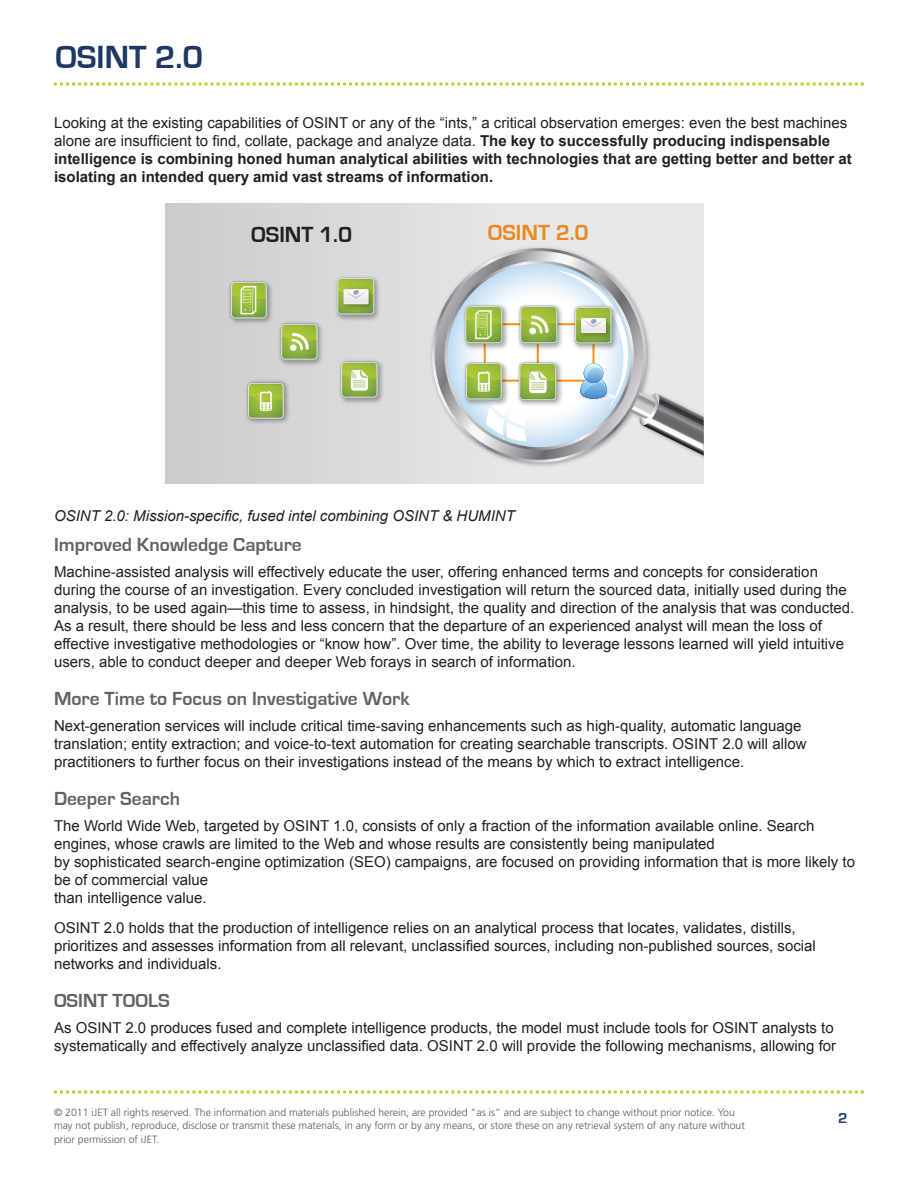
<style>
.page{position:relative;width:918px;height:1188px;background:#fff}
.page>*{position:absolute;margin:0;border:0;box-sizing:border-box;transform-origin:0 0}
.t1{font:700 33px "Eurostile";color:#1f3765}
.t2{font:700 22.65px "Eurostile";color:#231f20}
.t3{font:700 22.65px "Eurostile";color:#ea8923}
.t4{font:700 19.5px "Eurostile";color:#636366}
.t5{font:15px/18px "Arial";color:#231f20}
.t6{font:700 15px/18px "Arial";color:#231f20}
.t7{font:italic 15px "Arial";color:#231f20}
.t8{font:700 15px "Eurostile";color:#1f3765}
.t9{font:300 10.5px/13.5px "Frutiger LT Std";color:#57585a}
.t10{font:700 condensed 6.75px "Myriad Pro";color:#27398e;scale:1.32 1}
.s1{font-weight:400}
</style>
<div class="page">
<svg style="left:54px;top:83px;width:810px;height:3px"></svg>
<svg style="left:54px;top:1090px;width:810px;height:4px"></svg>
<div style="left:165px;top:203px;width:539px;height:281px;background:linear-gradient(to right,#cdced0,#eeeff0)"></div>
<div style="left:428px;top:244px;width:276px;height:240px;background:#e7e8e9"></div>
<div style="left:419px;top:248px;width:241px;height:228px;background:#e2e3e5"></div>
<svg style="left:422px;top:251px;width:234px;height:222px;background:#dddee0"></svg>
<img style="left:225px;top:277px;width:51px;height:50px">
<img style="left:225px;top:276px;width:49px;height:49px">
<img style="left:336px;top:357px;width:50px;height:49px">
<img style="left:335px;top:355px;width:49px;height:50px">
<img style="left:276px;top:318px;width:50px;height:50px">
<img style="left:275px;top:317px;width:49px;height:50px">
<svg style="left:433px;top:261px;width:271px;height:201px"></svg>
<img style="left:332px;top:273px;width:51px;height:50px">
<img style="left:331px;top:271px;width:50px;height:51px">
<img style="left:339px;top:285px;width:37px;height:27px">
<svg style="left:344px;top:289px;width:24px;height:15px"></svg>
<img style="left:461px;top:358px;width:50px;height:50px">
<img style="left:459px;top:357px;width:50px;height:49px">
<img style="left:242px;top:377px;width:51px;height:50px">
<img style="left:242px;top:376px;width:49px;height:50px">
<h1 class="t1" style="left:56px;top:39px;width:149px">OSINT 2.0</h1>
<p class="t6" style="left:54px;top:114px;width:799px"><span class="s1">Looking at the existing capabilities of OSINT or any of the “ints,” a critical observation emerges: even the best machines alone are insufficient to find, collate, package and analyze data.</span> The key to successfully producing indispensable intelligence is combining honed human analytical abilities with technologies that are getting better and better at isolating an intended query amid vast streams of information.</p>
<h2 class="t2" style="left:251px;top:222px;width:103px">OSINT 1.0</h2>
<h2 class="t3" style="left:488px;top:221px;width:103px">OSINT 2.0</h2>
<p class="t10" style="left:354px;top:288px;width:6px">@</p>
<p class="t10" style="left:591px;top:317px;width:6px">@</p>
<p class="t7" style="left:54px;top:506px;width:462px">OSINT 2.0: Mission-specific, fused intel combining OSINT &amp; HUMINT</p>
<h3 class="t4" style="left:54px;top:534px;width:249px">Improved Knowledge Capture</h3>
<p class="t5" style="left:54px;top:563px;width:802px">Machine-assisted analysis will effectively educate the user, offering enhanced terms and concepts for consideration during the course of an investigation. Every concluded investigation will return the sourced data, initially used during the analysis, to be used again—this time to assess, in hindsight, the quality and direction of the analysis that was conducted.<br>As a result, there should be less and less concern that the departure of an experienced analyst will mean the loss of effective investigative methodologies or “know how”. Over time, the ability to leverage lessons learned will yield intuitive users, able to conduct deeper and deeper Web forays in search of information.</p>
<h3 class="t4" style="left:54px;top:688px;width:357px">More Time to Focus on Investigative Work</h3>
<p class="t5" style="left:54px;top:717px;width:754px">Next-generation services will include critical time-saving enhancements such as high-quality, automatic language translation; entity extraction; and voice-to-text automation for creating searchable transcripts. OSINT 2.0 will allow practitioners to further focus on their investigations instead of the means by which to extract intelligence.</p>
<h3 class="t4" style="left:54px;top:788px;width:128px">Deeper Search</h3>
<p class="t5" style="left:54px;top:817px;width:803px">The World Wide Web, targeted by OSINT 1.0, consists of only a fraction of the information available online. Search engines, whose crawls are limited to the Web and whose results are consistently being manipulated<br>by sophisticated search-engine optimization (SEO) campaigns, are focused on providing information that is more likely to be of commercial value<br>than intelligence value.</p>
<p class="t5" style="left:54px;top:919px;width:763px">OSINT 2.0 holds that the production of intelligence relies on an analytical process that locates, validates, distills, prioritizes and assesses information from all relevant, unclassified sources, including non-published sources, social networks and individuals.</p>
<h3 class="t4" style="left:54px;top:990px;width:117px">OSINT TOOLS</h3>
<p class="t5" style="left:54px;top:1019px;width:784px">As OSINT 2.0 produces fused and complete intelligence products, the model must include tools for OSINT analysts to systematically and effectively analyze unclassified data. OSINT 2.0 will provide the following mechanisms, allowing for</p>
<p class="t9" style="left:54px;top:1106px;width:692px">© 2011 iJET all rights reserved. The information and materials published herein, are provided “as is” and are subject to change without prior notice. You may not publish, reproduce, disclose or transmit these materials, in any form or by any means, or store these on any retrieval system of any nature without prior permission of iJET.</p>
<p class="t8" style="left:838px;top:1110px;width:11px">2</p>
</div>
